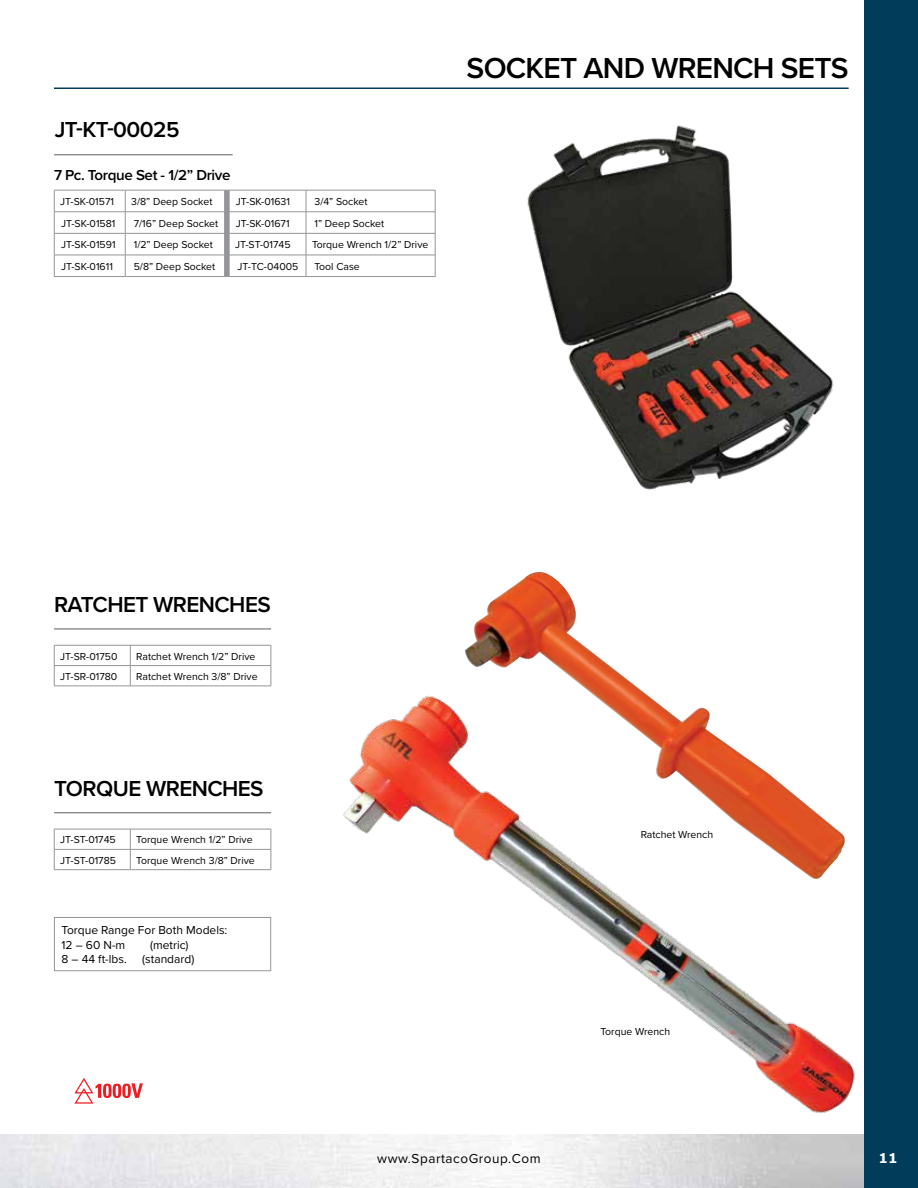
<style>
.page{position:relative;width:918px;height:1188px;background:#fff}
.page>*{position:absolute;margin:0;border:0;box-sizing:border-box;transform-origin:0 0}
.t1{font:600 30px "Proxima Nova";letter-spacing:-.025em;color:#000}
.t2{font:600 22.5px "Proxima Nova";letter-spacing:-.025em;color:#000}
.t3{font:600 15px "Proxima Nova";letter-spacing:-.025em;color:#000}
.t4{font:13.5px "Proxima Nova";letter-spacing:.04em;color:#000}
.t5{font:700 13.5px "Verdana";color:#fff}
.t6{font:12px/14.4px "Proxima Nova";color:#000}
.t7{font:10.5px "Proxima Nova";color:#000}
</style>
<div class="page">
<div style="left:864px;top:0;width:54px;height:1188px;background:#013d5b"></div>
<hr style="left:54px;top:190px;width:71px;height:1px;background:#939598">
<hr style="left:125px;top:190px;width:100px;height:1px;background:#939598">
<hr style="left:229px;top:190px;width:77px;height:1px;background:#939598">
<hr style="left:306px;top:190px;width:129px;height:1px;background:#939598">
<hr style="left:54px;top:212px;width:71px;height:1px;background:#939598">
<hr style="left:125px;top:212px;width:100px;height:1px;background:#939598">
<hr style="left:229px;top:212px;width:77px;height:1px;background:#939598">
<hr style="left:306px;top:212px;width:129px;height:1px;background:#939598">
<hr style="left:54px;top:233px;width:71px;height:1px;background:#939598">
<hr style="left:125px;top:233px;width:100px;height:1px;background:#939598">
<hr style="left:229px;top:233px;width:77px;height:1px;background:#939598">
<hr style="left:306px;top:233px;width:129px;height:1px;background:#939598">
<hr style="left:54px;top:255px;width:71px;height:1px;background:#939598">
<svg style="left:54px;top:190px;width:1px;height:86px"></svg>
<hr style="left:125px;top:255px;width:100px;height:1px;background:#939598">
<svg style="left:125px;top:190px;width:1px;height:86px"></svg>
<hr style="left:229px;top:255px;width:77px;height:1px;background:#939598">
<hr style="left:306px;top:255px;width:129px;height:1px;background:#939598">
<svg style="left:306px;top:190px;width:1px;height:86px"></svg>
<svg style="left:435px;top:190px;width:1px;height:86px"></svg>
<hr style="left:54px;top:276px;width:71px;height:1px;background:#939598">
<hr style="left:125px;top:276px;width:100px;height:1px;background:#939598">
<svg style="left:224px;top:190px;width:6px;height:87px"></svg>
<hr style="left:229px;top:276px;width:77px;height:1px;background:#939598">
<hr style="left:306px;top:276px;width:129px;height:1px;background:#939598">
<hr style="left:54px;top:154px;width:179px;height:1px;background:#6d6e71">
<img style="left:527px;top:125px;width:307px;height:365px">
<img style="left:464px;top:572px;width:176px;height:117px">
<hr style="left:54px;top:645px;width:76px;height:1px;background:#939598">
<hr style="left:130px;top:645px;width:141px;height:1px;background:#939598">
<hr style="left:54px;top:665px;width:76px;height:1px;background:#939598">
<svg style="left:54px;top:645px;width:1px;height:41px"></svg>
<hr style="left:130px;top:665px;width:141px;height:1px;background:#939598">
<svg style="left:130px;top:645px;width:1px;height:41px"></svg>
<svg style="left:271px;top:645px;width:1px;height:41px"></svg>
<hr style="left:54px;top:686px;width:76px;height:1px;background:#939598">
<hr style="left:130px;top:686px;width:141px;height:1px;background:#939598">
<hr style="left:54px;top:628px;width:217px;height:1px;background:#6d6e71">
<img style="left:343px;top:689px;width:512px;height:425px">
<svg style="left:74px;top:1078px;width:69px;height:26px"></svg>
<hr style="left:54px;top:88px;width:795px;height:1px;background:#013d5b">
<hr style="left:54px;top:829px;width:76px;height:1px;background:#939598">
<hr style="left:130px;top:829px;width:141px;height:1px;background:#939598">
<hr style="left:54px;top:849px;width:76px;height:1px;background:#939598">
<svg style="left:54px;top:829px;width:1px;height:40px"></svg>
<hr style="left:130px;top:849px;width:141px;height:1px;background:#939598">
<svg style="left:130px;top:829px;width:1px;height:40px"></svg>
<svg style="left:271px;top:829px;width:1px;height:40px"></svg>
<hr style="left:54px;top:869px;width:76px;height:1px;background:#939598">
<hr style="left:130px;top:869px;width:141px;height:1px;background:#939598">
<hr style="left:54px;top:812px;width:217px;height:1px;background:#6d6e71">
<div style="left:54px;top:917px;width:217px;height:54px;border:1px solid #939598"></div>
<h2 class="t2" style="left:55px;top:113px;width:126px">JT-KT-00025</h2>
<h3 class="t3" style="left:54px;top:164px;width:178px">7 Pc. Torque Set - 1/2” Drive</h3>
<p class="t7" style="left:60px;top:194px;width:55px">JT-SK-01571</p>
<p class="t7" style="left:131px;top:194px;width:83px">3/8” Deep Socket</p>
<p class="t7" style="left:236px;top:194px;width:56px">JT-SK-01631</p>
<p class="t7" style="left:315px;top:194px;width:55px">3/4” Socket</p>
<p class="t7" style="left:61px;top:215px;width:56px">JT-SK-01581</p>
<p class="t7" style="left:134px;top:215px;width:86px">7/16” Deep Socket</p>
<p class="t7" style="left:236px;top:215px;width:55px">JT-SK-01671</p>
<p class="t7" style="left:315px;top:215px;width:71px">1” Deep Socket</p>
<p class="t7" style="left:61px;top:237px;width:56px">JT-SK-01591</p>
<p class="t7" style="left:134px;top:237px;width:81px">1/2” Deep Socket</p>
<p class="t7" style="left:235px;top:237px;width:57px">JT-ST-01745</p>
<p class="t7" style="left:312px;top:237px;width:118px">Torque Wrench 1/2” Drive</p>
<p class="t7" style="left:61px;top:259px;width:53px">JT-SK-01611</p>
<p class="t7" style="left:134px;top:259px;width:83px">5/8” Deep Socket</p>
<p class="t7" style="left:238px;top:259px;width:62px">JT-TC-04005</p>
<p class="t7" style="left:315px;top:259px;width:47px">Tool Case</p>
<h1 class="t1" style="left:467px;top:46px;width:384px">SOCKET AND WRENCH SETS</h1>
<h2 class="t2" style="left:54px;top:587px;width:218px">RATCHET WRENCHES</h2>
<p class="t7" style="left:60px;top:648px;width:59px">JT-SR-01750</p>
<p class="t7" style="left:136px;top:648px;width:121px">Ratchet Wrench 1/2” Drive</p>
<p class="t7" style="left:60px;top:669px;width:59px">JT-SR-01780</p>
<p class="t7" style="left:136px;top:669px;width:123px">Ratchet Wrench 3/8” Drive</p>
<h2 class="t2" style="left:54px;top:771px;width:211px">TORQUE WRENCHES</h2>
<p class="t7" style="left:60px;top:832px;width:57px">JT-ST-01745</p>
<p class="t7" style="left:136px;top:832px;width:118px">Torque Wrench 1/2” Drive</p>
<p class="t7" style="left:60px;top:852px;width:57px">JT-ST-01785</p>
<p class="t7" style="left:136px;top:852px;width:120px">Torque Wrench 3/8” Drive</p>
<p class="t6" style="left:62px;top:923px;width:167px">Torque Range For Both Models:<br>12 – 60 N-m</p>
<p class="t6" style="left:150px;top:937px;width:40px">(metric)</p>
<p class="t6" style="left:62px;top:952px;width:67px">8 – 44 ft-lbs.</p>
<p class="t6" style="left:142px;top:952px;width:54px">(standard)</p>
<p class="t7" style="left:641px;top:827px;width:74px">Ratchet Wrench</p>
<p class="t7" style="left:600px;top:1024px;width:71px">Torque Wrench</p>
<p class="t4" style="left:377px;top:1148px;width:165px">www.SpartacoGroup.Com</p>
<p class="t5" style="left:879px;top:1149px;width:21px">11</p>
</div>
